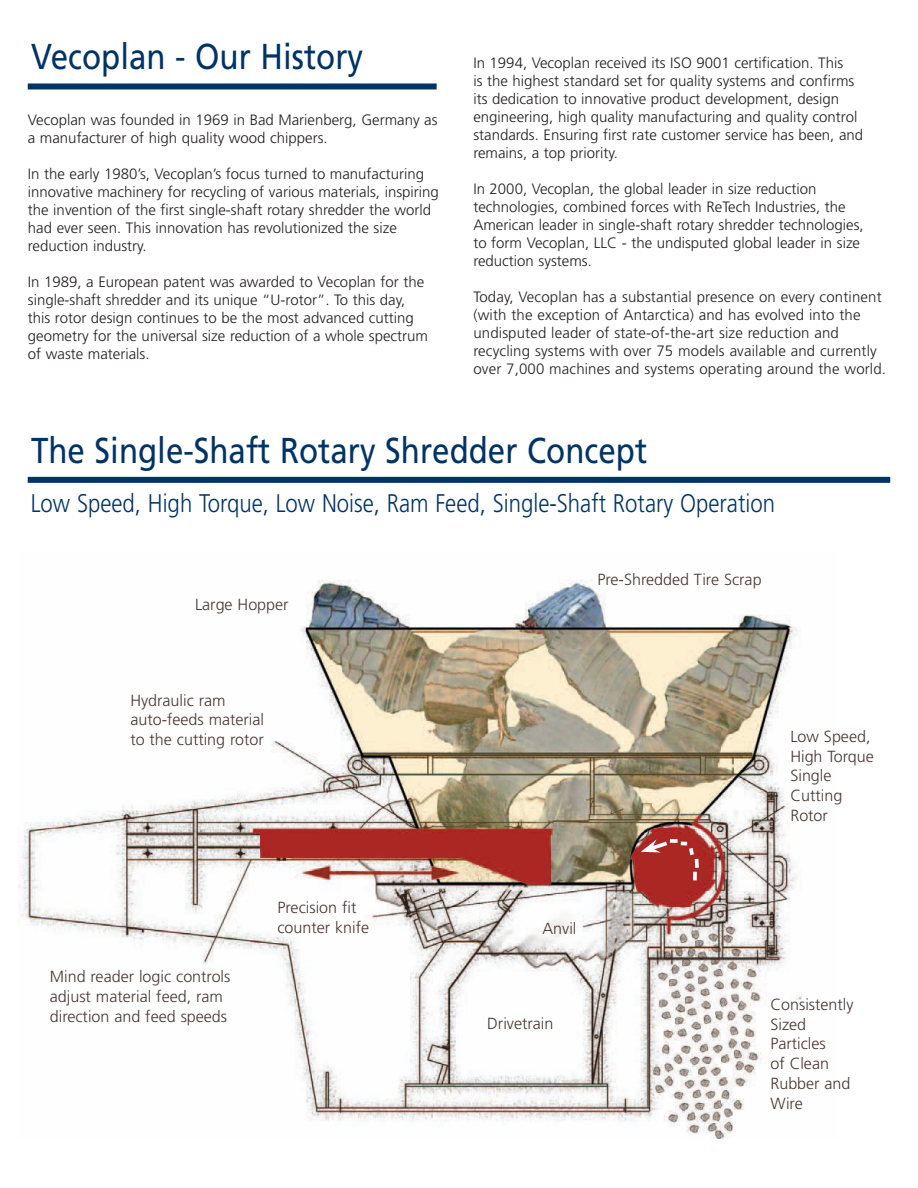
<style>
.page{position:relative;width:918px;height:1188px;background:#fff}
.page>*{position:absolute;margin:0;border:0;box-sizing:border-box;transform-origin:0 0}
.t1{font:36px "Frutiger";color:#003367;scale:.87 1}
.t2{font:300 25.5px "Frutiger";color:#003367;scale:.87 1}
.t3{font:300 16.05px/20px "Frutiger";color:#493731}
.t4{font:300 15px/18px "Frutiger";color:#231f20}
</style>
<div class="page">
<img style="left:19px;top:580px;width:783px;height:558px">
<svg style="left:641px;top:839px;width:60px;height:41px;background:#b43f3c"></svg>
<div style="left:28px;top:83px;width:409px;height:6px;background:#003367"></div>
<div style="left:28px;top:477px;width:862px;height:6px;background:#003367"></div>
<h1 class="t1" style="left:31px;top:35px;width:383px">Vecoplan - Our History</h1>
<p class="t4" style="left:28px;top:111px;width:411px">Vecoplan was founded in 1969 in Bad Marienberg, Germany as a manufacturer of high quality wood chippers.</p>
<p class="t4" style="left:28px;top:165px;width:412px">In the early 1980’s, Vecoplan’s focus turned to manufacturing innovative machinery for recycling of various materials, inspiring the invention of the first single-shaft rotary shredder the world had ever seen. This innovation has revolutionized the size reduction industry.</p>
<p class="t4" style="left:28px;top:273px;width:402px">In 1989, a European patent was awarded to Vecoplan for the single-shaft shredder and its unique “U-rotor”. To this day, this rotor design continues to be the most advanced cutting geometry for the universal size reduction of a whole spectrum of waste materials.</p>
<p class="t4" style="left:473px;top:54px;width:391px">In 1994, Vecoplan received its ISO 9001 certification. This<br>is the highest standard set for quality systems and confirms its dedication to innovative product development, design engineering, high quality manufacturing and quality control standards. Ensuring first rate customer service has been, and remains, a top priority.</p>
<p class="t4" style="left:473px;top:180px;width:392px">In 2000, Vecoplan, the global leader in size reduction technologies, combined forces with ReTech Industries, the American leader in single-shaft rotary shredder technologies, to form Vecoplan, LLC - the undisputed global leader in size reduction systems.</p>
<p class="t4" style="left:473px;top:288px;width:414px">Today, Vecoplan has a substantial presence on every continent (with the exception of Antarctica) and has evolved into the undisputed leader of state-of-the-art size reduction and recycling systems with over 75 models available and currently over 7,000 machines and systems operating around the world.</p>
<h1 class="t1" style="left:31px;top:430px;width:710px">The Single-Shaft Rotary Shredder Concept</h1>
<h2 class="t2" style="left:31px;top:489px;width:857px">Low Speed, High Torque, Low Noise, Ram Feed, Single-Shaft Rotary Operation</h2>
<p class="t3" style="left:195px;top:595px;width:95px">Large Hopper</p>
<p class="t3" style="left:130px;top:690px;width:135px">Hydraulic ram auto-feeds material to the cutting rotor</p>
<p class="t3" style="left:50px;top:966px;width:182px">Mind reader logic controls adjust material feed, ram direction and feed speeds</p>
<p class="t3" style="left:278px;top:898px;width:93px">Precision fit counter knife</p>
<p class="t3" style="left:597px;top:570px;width:166px">Pre-Shredded Tire Scrap</p>
<p class="t3" style="left:543px;top:918px;width:35px">Anvil</p>
<p class="t3" style="left:487px;top:1014px;width:68px">Drivetrain</p>
<p class="t3" style="left:790px;top:726px;width:85px">Low Speed,<br>High Torque<br>Single<br>Cutting<br>Rotor</p>
<p class="t3" style="left:770px;top:994px;width:85px">Consistently<br>Sized<br>Particles<br>of Clean<br>Rubber and<br>Wire</p>
</div>
